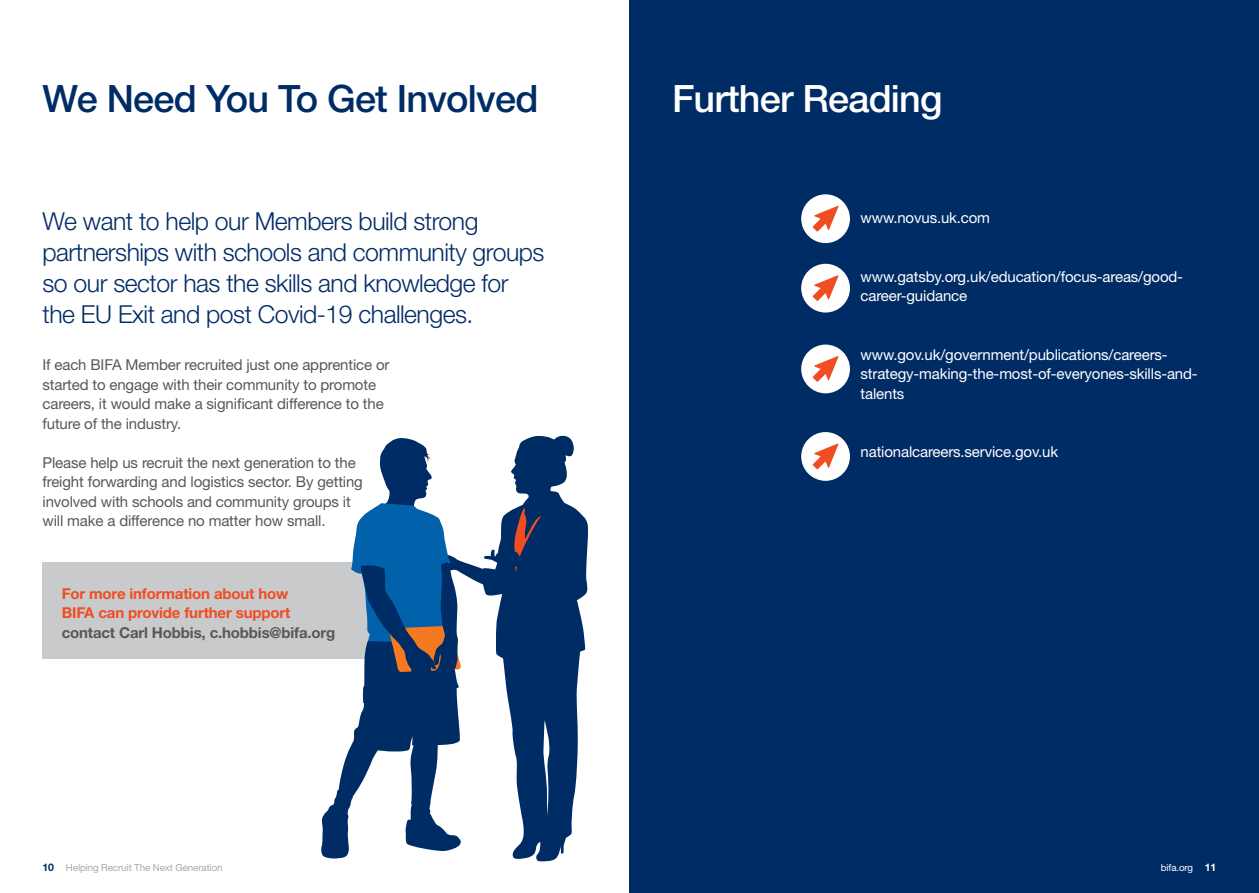
<style>
.page{position:relative;width:1259px;height:893px;background:#fff}
.page>*{position:absolute;margin:0;border:0;box-sizing:border-box;transform-origin:0 0}
.t1{font:500 37.8px "Helvetica Neue LT Std";letter-spacing:-.02em;color:#002c65}
.t2{font:500 37.8px "Helvetica Neue LT Std";letter-spacing:-.02em;color:#fff}
.t3{font:300 24.75px/30.9px "Helvetica Neue LT Std";letter-spacing:-.02em;color:#002c65}
.t4{font:15px/19.5px "Helvetica Neue LT Std";letter-spacing:-.01em;color:#57585a}
.t5{font:15px/19.5px "Helvetica Neue LT Std";letter-spacing:-.01em;color:#fff}
.t6{font:700 15px/19.5px "Helvetica Neue LT Std";letter-spacing:-.01em;color:#f04d22}
.t7{font:700 15px "Helvetica Neue LT Std";letter-spacing:-.01em;color:#57585a}
.t8{font:9.75px "Helvetica Neue LT Std";letter-spacing:-.01em;color:#a8a9ad}
.t9{font:9.75px "Helvetica Neue LT Std";letter-spacing:-.01em;color:#fff}
.s1{font-weight:700;font-size:10.5px;color:#002c65}
.s2{font-weight:700;font-size:10.5px}
</style>
<div class="page">
<div style="left:629px;top:0;width:630px;height:893px;background:#002c65"></div>
<div style="left:43px;top:562px;width:355px;height:96px;background:#c9cacc"></div>
<svg style="left:529px;top:435px;width:59px;height:427px"></svg>
<svg style="left:321px;top:438px;width:244px;height:421px"></svg>
<div style="left:801px;top:194px;width:49px;height:49px;background:#fff;border-radius:50%"></div>
<svg style="left:812px;top:206px;width:26px;height:26px"></svg>
<div style="left:801px;top:264px;width:49px;height:49px;background:#fff;border-radius:50%"></div>
<svg style="left:812px;top:275px;width:26px;height:26px"></svg>
<div style="left:801px;top:345px;width:49px;height:48px;background:#fff;border-radius:50%"></div>
<svg style="left:812px;top:356px;width:26px;height:26px"></svg>
<div style="left:801px;top:432px;width:49px;height:49px;background:#fff;border-radius:50%"></div>
<svg style="left:812px;top:443px;width:26px;height:26px"></svg>
<h1 class="t1" style="left:43px;top:76px;width:497px">We Need You To Get Involved</h1>
<h1 class="t2" style="left:672px;top:76px;width:272px">Further Reading</h1>
<h2 class="t3" style="left:43px;top:206px;width:503px">We want to help our Members build strong partnerships with schools and community groups so our sector has the skills and knowledge for the EU Exit and post Covid-19 challenges.</h2>
<p class="t4" style="left:43px;top:355px;width:348px">If each BIFA Member recruited just one apprentice or started to engage with their community to promote careers, it would make a significant difference to the future of the industry.</p>
<p class="t4" style="left:43px;top:452px;width:322px">Please help us recruit the next generation to the freight forwarding and logistics sector. By getting involved with schools and community groups it will make a difference no matter how small.</p>
<p class="t6" style="left:62px;top:583px;width:230px">For more information about how<br>BIFA can provide further support</p>
<p class="t7" style="left:62px;top:623px;width:275px">contact Carl Hobbis, c.hobbis@bifa.org</p>
<p class="t5" style="left:860px;top:208px;width:131px">www.novus.uk.com</p>
<p class="t5" style="left:860px;top:267px;width:324px">www.gatsby.org.uk/education/focus-areas/good&shy;career-guidance</p>
<p class="t5" style="left:860px;top:345px;width:339px">www.gov.uk/government/publications/careers&shy;strategy-making-the-most-of-everyones-skills-and&shy;talents</p>
<p class="t5" style="left:860px;top:442px;width:199px">nationalcareers.service.gov.uk</p>
<p class="t8" style="left:43px;top:862px;width:182px"><span class="s1">10</span> Helping Recruit The Next Generation</p>
<p class="t9" style="left:1160px;top:862px;width:57px">bifa.org <span class="s2">11</span></p>
</div>
